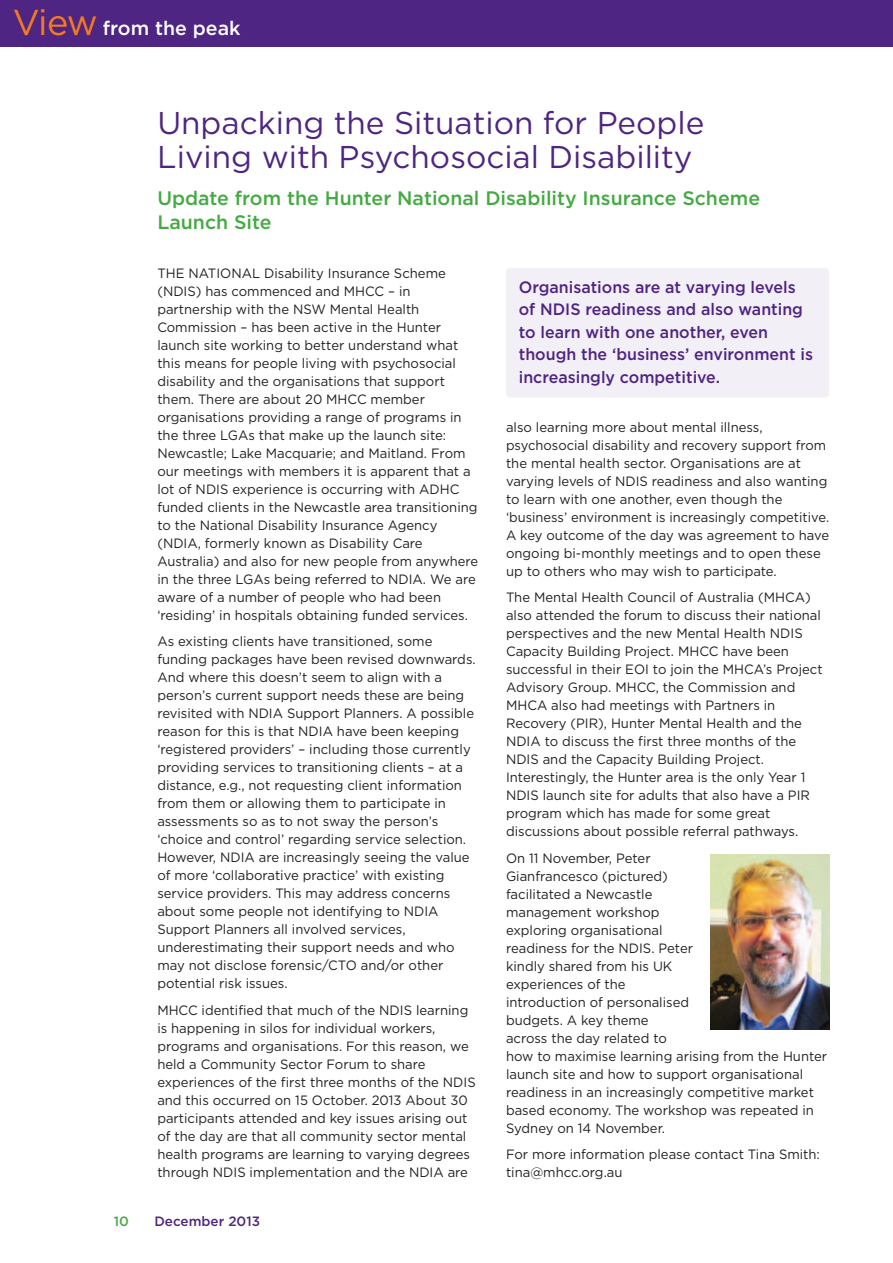
<style>
.page{position:relative;width:893px;height:1263px;background:#fff}
.page>*{position:absolute;margin:0;border:0;box-sizing:border-box;transform-origin:0 0}
.Heading_1{font:31.5px/34.5px "Gotham";color:#4e2582}
.Subheads{font:500 19.5px/24px "Gotham";color:#44aa42}
.t1{font:500 19.5px "Gotham";color:#fff}
.pull_quotes{font:500 16.5px/22.5px "Gotham";color:#4e2582}
.Body_copy{font:13.5px/18px "Gotham";color:#231f20}
.t2{font:500 13.5px "Gotham";color:#4e2582}
.t3{font:500 13.5px "Gotham";color:#44aa42}
.s1{font-weight:400;font-size:36px;color:#f47b21}
</style>
<div class="page">
<div style="left:0;top:0;width:893px;height:47px;background:#4e2582"></div>
<div style="left:506px;top:268px;width:323px;height:130px;background:#f2eff6;border-radius:4px"></div>
<img style="left:710px;top:855px;width:119px;height:174px">
<h2 class="t1" style="left:13px;top:17px;width:229px"><span class="s1">View</span> from the peak</h2>
<p class="Heading_1" style="left:157px;top:105px;width:549px">Unpacking the Situation for People<br>Living with Psychosocial Disability</p>
<p class="Subheads" style="left:157px;top:185px;width:604px">Update from the Hunter National Disability Insurance Scheme<br>Launch Site</p>
<p class="Body_copy" style="left:157px;top:264px;width:322px">THE NATIONAL Disability Insurance Scheme (NDIS) has commenced and MHCC – in partnership with the NSW Mental Health Commission – has been active in the Hunter launch site working to better understand what this means for people living with psychosocial disability and the organisations that support them. There are about 20 MHCC member organisations providing a range of programs in the three LGAs that make up the launch site:<br>Newcastle; Lake Macquarie; and Maitland. From our meetings with members it is apparent that a lot of NDIS experience is occurring with ADHC funded clients in the Newcastle area transitioning to the National Disability Insurance Agency (NDIA, formerly known as Disability Care Australia) and also for new people from anywhere in the three LGAs being referred to NDIA. We are aware of a number of people who had been ‘residing’ in hospitals obtaining funded services.</p>
<p class="Body_copy" style="left:157px;top:632px;width:320px">As existing clients have transitioned, some funding packages have been revised downwards.<br>And where this doesn’t seem to align with a person’s current support needs these are being revisited with NDIA Support Planners. A possible reason for this is that NDIA have been keeping ‘registered providers’ – including those currently providing services to transitioning clients – at a distance, e.g., not requesting client information from them or allowing them to participate in assessments so as to not sway the person’s ‘choice and control’ regarding service selection.<br>However, NDIA are increasingly seeing the value of more ‘collaborative practice’ with existing service providers. This may address concerns about some people not identifying to NDIA Support Planners all involved services, underestimating their support needs and who may not disclose forensic/CTO and/or other potential risk issues.</p>
<p class="Body_copy" style="left:157px;top:1001px;width:320px">MHCC identified that much of the NDIS learning is happening in silos for individual workers, programs and organisations. For this reason, we held a Community Sector Forum to share experiences of the first three months of the NDIS and this occurred on 15 October. 2013 About 30 participants attended and key issues arising out of the day are that all community sector mental health programs are learning to varying degrees through NDIS implementation and the NDIA are</p>
<p class="pull_quotes" style="left:519px;top:275px;width:296px">Organisations are at varying levels of NDIS readiness and also wanting to learn with one another, even though the ‘business’ environment is increasingly competitive.</p>
<p class="Body_copy" style="left:506px;top:418px;width:325px">also learning more about mental illness, psychosocial disability and recovery support from the mental health sector. Organisations are at varying levels of NDIS readiness and also wanting to learn with one another, even though the ‘business’ environment is increasingly competitive.<br>A key outcome of the day was agreement to have ongoing bi-monthly meetings and to open these up to others who may wish to participate.</p>
<p class="Body_copy" style="left:506px;top:588px;width:318px">The Mental Health Council of Australia (MHCA) also attended the forum to discuss their national perspectives and the new Mental Health NDIS Capacity Building Project. MHCC have been successful in their EOI to join the MHCA’s Project Advisory Group. MHCC, the Commission and MHCA also had meetings with Partners in Recovery (PIR), Hunter Mental Health and the NDIA to discuss the first three months of the NDIS and the Capacity Building Project.<br>Interestingly, the Hunter area is the only Year 1<br>NDIS launch site for adults that also have a PIR program which has made for some great discussions about possible referral pathways.</p>
<p class="Body_copy" style="left:506px;top:849px;width:323px">On 11 November, Peter<br>Gianfrancesco (pictured)<br>facilitated a Newcastle<br>management workshop<br>exploring organisational<br>readiness for the NDIS. Peter<br>kindly shared from his UK<br>experiences of the<br>introduction of personalised<br>budgets. A key theme<br>across the day related to<br>how to maximise learning arising from the Hunter launch site and how to support organisational readiness in an increasingly competitive market based economy. The workshop was repeated in<br>Sydney on 14 November.</p>
<p class="Body_copy" style="left:506px;top:1145px;width:315px">For more information please contact Tina Smith: tina@mhcc.org.au</p>
<p class="t3" style="left:114px;top:1213px;width:17px">10</p>
<p class="t2" style="left:154px;top:1213px;width:107px">December 2013</p>
</div>
